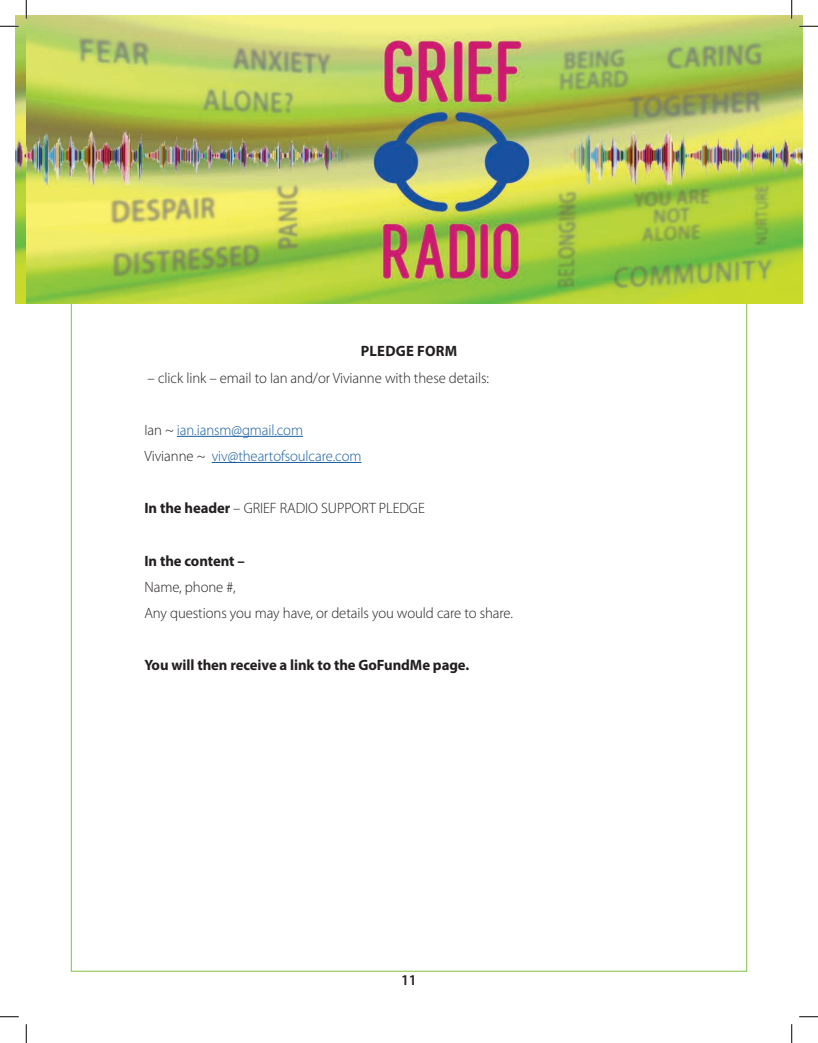
<style>
.page{position:relative;width:818px;height:1043px;background:#fff}
.page>*{position:absolute;margin:0;border:0;box-sizing:border-box;transform-origin:0 0}
.t1{font:300 15px/26.1px "Myriad Pro";letter-spacing:-.005em;color:#231f20}
.t2{font:300 15px/26.1px "Myriad Pro";letter-spacing:-.005em;color:#175d9e}
.t3{font:700 15px "Myriad Pro";letter-spacing:-.005em;color:#231f20}
.t4{font:700 15px "Myriad Pro";letter-spacing:.015em;color:#231f20}
.t5{font:600 15px "Myriad Pro";color:#231f20}
.s1{color:#231f20}
.s2{font-weight:700}
</style>
<div class="page">
<hr style="left:177px;top:436px;width:126px;height:1px;background:#175d9e">
<hr style="left:212px;top:462px;width:149px;height:1px;background:#175d9e">
<img style="left:15px;top:15px;width:787px;height:288px">
<svg style="left:0;top:25px;width:19px;height:2px"></svg>
<svg style="left:799px;top:25px;width:19px;height:2px"></svg>
<svg style="left:0;top:1016px;width:19px;height:1px"></svg>
<svg style="left:799px;top:1016px;width:19px;height:1px"></svg>
<svg style="left:25px;top:0;width:2px;height:19px"></svg>
<svg style="left:25px;top:1024px;width:2px;height:18px"></svg>
<svg style="left:790px;top:0;width:2px;height:19px"></svg>
<svg style="left:791px;top:1024px;width:1px;height:18px"></svg>
<p class="t4" style="left:361px;top:341px;width:98px">PLEDGE FORM</p>
<p class="t1" style="left:148px;top:365px;width:343px">– click link – email to Ian and/or Vivianne with these details:</p>
<p class="t2" style="left:144px;top:417px;width:218px"><span class="s1">Ian ~</span> ian.iansm@gmail.com<br><span class="s1">Vivianne ~</span> viv@theartofsoulcare.com</p>
<p class="t1" style="left:144px;top:495px;width:282px"><span class="s2">In the header</span> – GRIEF RADIO SUPPORT PLEDGE</p>
<p class="t3" style="left:144px;top:550px;width:102px">In the content –</p>
<p class="t1" style="left:144px;top:574px;width:370px">Name, phone #,<br>Any questions you may have, or details you would care to share.</p>
<p class="t3" style="left:144px;top:655px;width:326px">You will then receive a link to the GoFundMe page.</p>
<p class="t5" style="left:401px;top:970px;width:17px">11</p>
</div>
